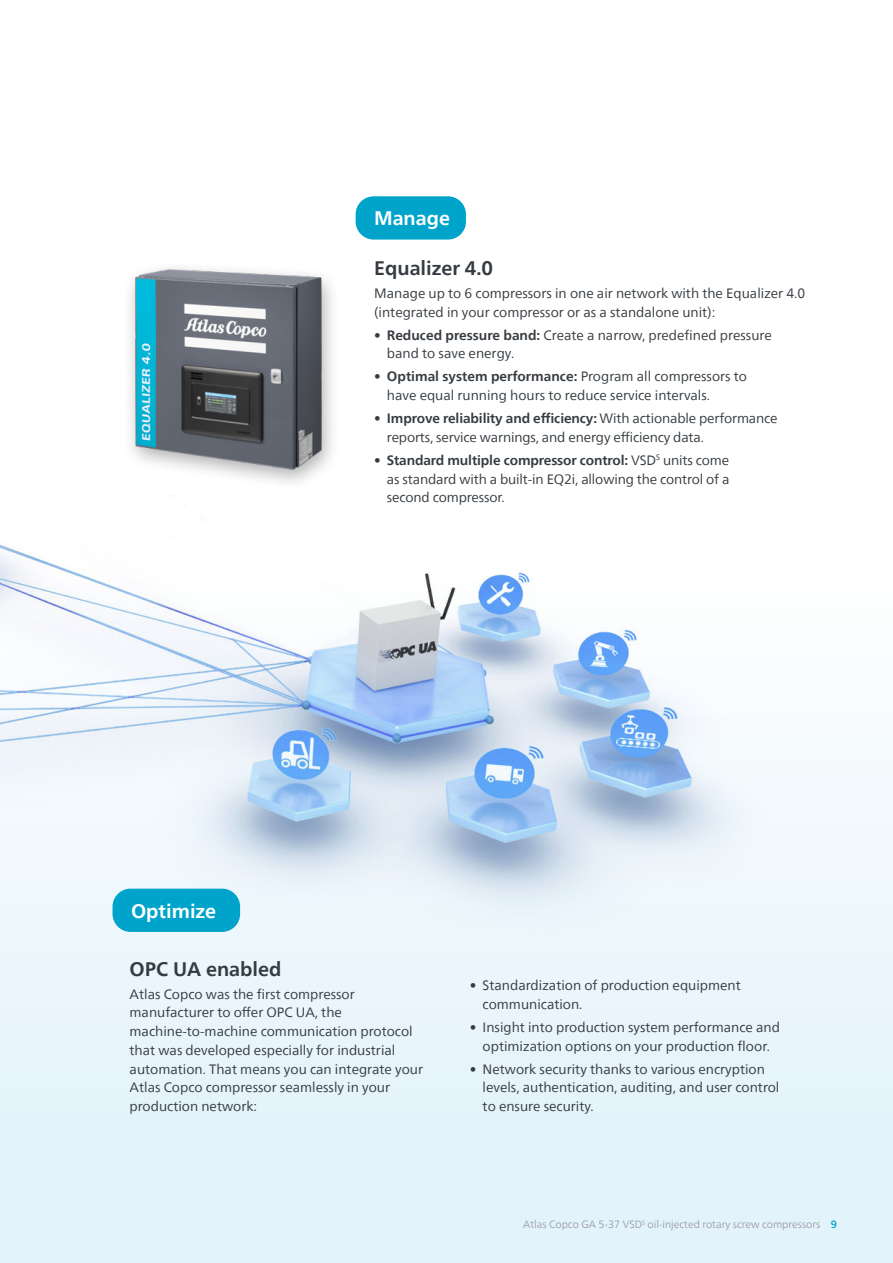
<style>
.page{position:relative;width:893px;height:1263px;background:#fff}
.page>*{position:absolute;margin:0;border:0;box-sizing:border-box;transform-origin:0 0}
.Headline_level_02{font:700 19.5px "Neue Frutiger World";color:#353b40}
.Headline_level_02-2{font:700 19.5px "Neue Frutiger World";color:#fff}
.Headline_level_02-3{font:13.5px/18.8px "Neue Frutiger World";color:#353b40}
.footer_text{font:300 10.5px "Neue Frutiger World";color:#939598}
.s1{font-weight:700}
.s2{font-weight:500;color:#00a4ca}
</style>
<div class="page">
<div style="left:0;top:583px;width:893px;height:680px;background:#e3f3fb"></div>
<img style="left:0;top:196px;width:790px;height:736px">
<div style="left:122px;top:260px;width:218px;height:231px;background:#fdfdfd"></div>
<img style="left:125px;top:249px;width:207px;height:248px">
<div style="left:113px;top:889px;width:127px;height:43px;background:#00a4ca;border-radius:18px"></div>
<div style="left:356px;top:196px;width:110px;height:44px;background:#00a4ca;border-radius:18px"></div>
<p class="Headline_level_02-2" style="left:131px;top:894px;width:87px">Optimize</p>
<p class="Headline_level_02-2" style="left:374px;top:201px;width:77px">Manage</p>
<p class="Headline_level_02" style="left:374px;top:251px;width:121px">Equalizer 4.0</p>
<p class="Headline_level_02-3" style="left:374px;top:284px;width:432px">Manage up to 6 compressors in one air network with the Equalizer 4.0 (integrated in your compressor or as a standalone unit):</p>
<p class="Headline_level_02-3" style="left:387px;top:326px;width:386px;text-indent:-13px">• <span class="s1">Reduced pressure band:</span> Create a narrow, predefined pressure band to save energy.</p>
<p class="Headline_level_02-3" style="left:387px;top:367px;width:362px;text-indent:-13px">• <span class="s1">Optimal system performance:</span> Program all compressors to have equal running hours to reduce service intervals.</p>
<p class="Headline_level_02-3" style="left:387px;top:409px;width:392px;text-indent:-13px">• <span class="s1">Improve reliability and efficiency:</span> With actionable performance reports, service warnings, and energy efficiency data.</p>
<p class="Headline_level_02-3" style="left:387px;top:451px;width:344px;text-align:justify;text-indent:-13px">• <span class="s1">Standard multiple compressor control:</span> VSD<sup>S</sup> units come as standard with a built-in EQ2i, allowing the control of a second compressor.</p>
<p class="Headline_level_02" style="left:130px;top:952px;width:153px">OPC UA enabled</p>
<p class="Headline_level_02-3" style="left:130px;top:985px;width:295px">Atlas Copco was the first compressor manufacturer to offer OPC UA, the machine-to-machine communication protocol that was developed especially for industrial automation. That means you can integrate your Atlas Copco compressor seamlessly in your production network:</p>
<p class="Headline_level_02-3" style="left:483px;top:976px;width:260px;text-indent:-13px">• Standardization of production equipment communication.</p>
<p class="Headline_level_02-3" style="left:470px;top:1018px;width:312px;text-align:center">• Insight into production system performance and optimization options on your production floor.</p>
<p class="Headline_level_02-3" style="left:483px;top:1060px;width:298px;text-indent:-13px">• Network security thanks to various encryption levels, authentication, auditing, and user control to ensure security.</p>
<p class="footer_text" style="left:523px;top:1216px;width:315px">Atlas Copco GA 5-37 VSD<sup>S</sup> oil-injected rotary screw compressors <span class="s2">9</span></p>
</div>
